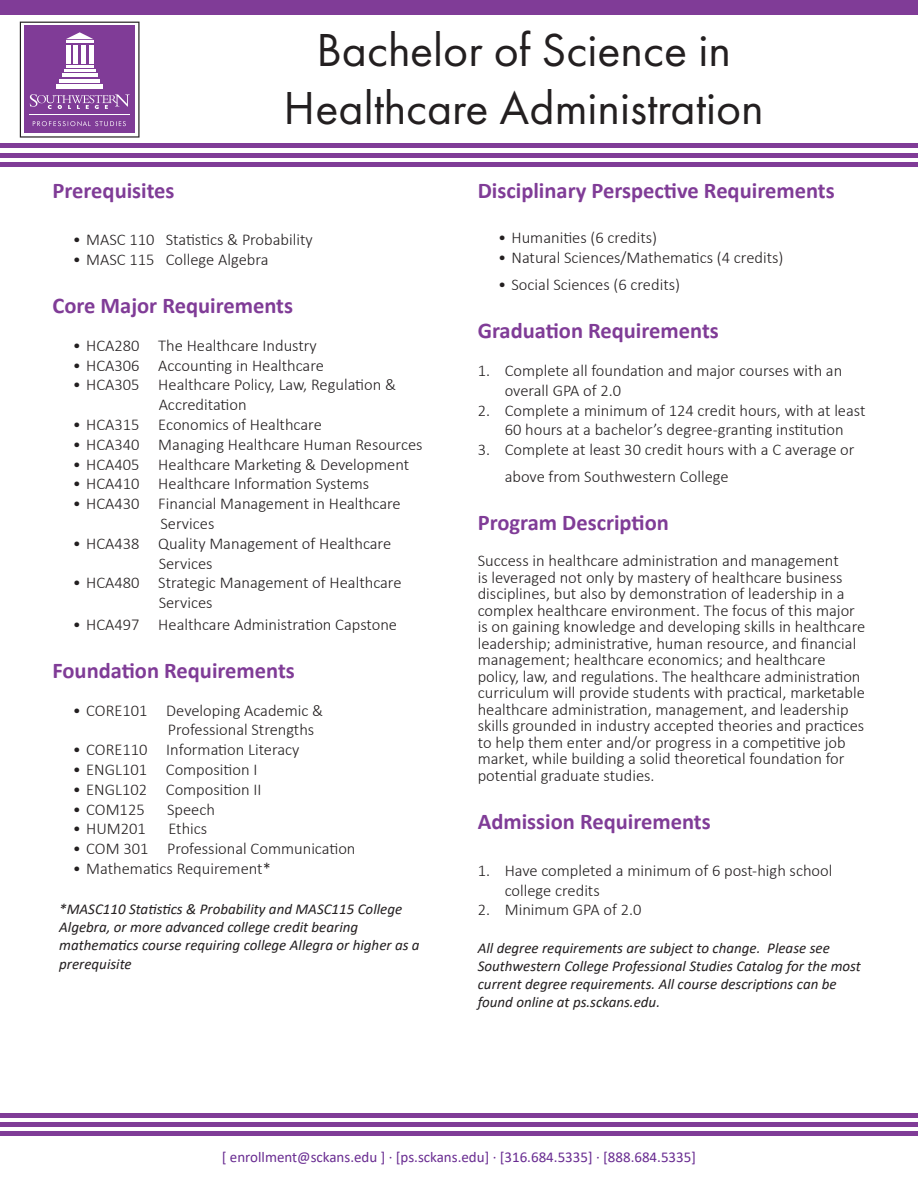
<style>
.page{position:relative;width:918px;height:1188px;background:#fff}
.page>*{position:absolute;margin:0;border:0;box-sizing:border-box;transform-origin:0 0}
.t1{font:48px "Futura PT";color:#231f20}
.t2{font:700 22.5px "Calibri";color:#803c97}
.t3{font:300 16.5px/16.5px "Calibri";color:#231f20}
.t4{font:italic 15px/18px "Calibri";color:#231f20}
.t5{font:15px "Calibri";color:#692c91}
</style>
<div class="page">
<div style="left:0;top:0;width:918px;height:14px;background:#803c97"></div>
<div style="left:0;top:162px;width:918px;height:5px;background:#803c97"></div>
<hr style="left:0;top:153px;width:918px;height:4px;background:#803c97">
<hr style="left:0;top:144px;width:918px;height:4px;background:#803c97">
<div style="left:0;top:1131px;width:918px;height:5px;background:#803c97"></div>
<div style="left:0;top:1122px;width:918px;height:5px;background:#803c97"></div>
<hr style="left:0;top:1113px;width:918px;height:4px;background:#803c97">
<svg style="left:20px;top:22px;width:120px;height:116px"></svg>
<p class="t1" style="left:316px;top:22px;width:416px">Bachelor of Science in</p>
<p class="t1" style="left:284px;top:79px;width:482px">Healthcare Administration</p>
<p class="t2" style="left:52px;top:175px;width:124px">Prerequisites</p>
<p class="t3" style="left:73px;top:231px;width:242px">• MASC 110 Statistics &amp; Probability</p>
<p class="t3" style="left:73px;top:251px;width:197px">• MASC 115 College Algebra</p>
<p class="t2" style="left:52px;top:290px;width:242px">Core Major Requirements</p>
<p class="t3" style="left:73px;top:337px;width:246px">• HCA280 The Healthcare Industry</p>
<p class="t3" style="left:73px;top:357px;width:253px">• HCA306 Accounting in Healthcare</p>
<p class="t3" style="left:159px;top:375px;width:239px;line-height:19.8px;text-indent:-86px">• HCA305 Healthcare Policy, Law, Regulation &amp;<br>Accreditation</p>
<p class="t3" style="left:73px;top:416px;width:251px">• HCA315 Economics of Healthcare</p>
<p class="t3" style="left:73px;top:436px;width:351px">• HCA340 Managing Healthcare Human Resources</p>
<p class="t3" style="left:73px;top:456px;width:338px">• HCA405 Healthcare Marketing &amp; Development</p>
<p class="t3" style="left:73px;top:475px;width:298px">• HCA410 Healthcare Information Systems</p>
<p class="t3" style="left:160px;top:494px;width:242px;line-height:19.8px;text-indent:-88px">• HCA430 Financial Management in Healthcare<br>Services</p>
<p class="t3" style="left:159px;top:533px;width:234px;line-height:19.8px;text-indent:-86px">• HCA438 Quality Management of Healthcare<br>Services</p>
<p class="t3" style="left:159px;top:573px;width:244px;line-height:19.8px;text-indent:-86px">• HCA480 Strategic Management of Healthcare<br>Services</p>
<p class="t3" style="left:73px;top:616px;width:326px">• HCA497 Healthcare Administration Capstone</p>
<p class="t2" style="left:52px;top:654px;width:244px">Foundation Requirements</p>
<p class="t3" style="left:168px;top:700px;width:157px;line-height:19.8px;text-indent:-95px">• CORE101 Developing Academic &amp;<br>Professional Strengths</p>
<p class="t3" style="left:73px;top:741px;width:228px">• CORE110 Information Literacy</p>
<p class="t3" style="left:73px;top:761px;width:186px">• ENGL101 Composition I</p>
<p class="t3" style="left:73px;top:781px;width:190px">• ENGL102 Composition II</p>
<p class="t3" style="left:73px;top:801px;width:73px">• COM125</p>
<p class="t3" style="left:167px;top:801px;width:49px">Speech</p>
<p class="t3" style="left:73px;top:820px;width:75px">• HUM201</p>
<p class="t3" style="left:168px;top:820px;width:40px">Ethics</p>
<p class="t3" style="left:73px;top:840px;width:284px">• COM 301 Professional Communication</p>
<p class="t3" style="left:73px;top:860px;width:200px">• Mathematics Requirement*</p>
<p class="t4" style="left:59px;top:899px;width:362px">*MASC110 Statistics &amp; Probability and MASC115 College<br>Algebra, or more advanced college credit bearing mathematics course requiring college Allegra or higher as a</p>
<p class="t4" style="left:59px;top:955px;width:74px">prerequisite</p>
<p class="t2" style="left:478px;top:175px;width:358px">Disciplinary Perspective Requirements</p>
<p class="t3" style="left:498px;top:229px;width:161px">• Humanities (6 credits)</p>
<p class="t3" style="left:498px;top:249px;width:287px">• Natural Sciences/Mathematics (4 credits)</p>
<p class="t3" style="left:498px;top:276px;width:184px">• Social Sciences (6 credits)</p>
<p class="t2" style="left:478px;top:315px;width:243px">Graduation Requirements</p>
<p class="t3" style="left:505px;top:360px;width:339px;line-height:19.8px;text-indent:-27px">1. Complete all foundation and major courses with an overall GPA of 2.0</p>
<p class="t3" style="left:478px;top:400px;width:389px;line-height:19.8px;text-align:center">2. Complete a minimum of 124 credit hours, with at least<br>60 hours at a bachelor’s degree-granting institution</p>
<p class="t3" style="left:505px;top:436px;width:351px;line-height:27px;text-indent:-27px">3. Complete at least 30 credit hours with a C average or above from Southwestern College</p>
<p class="t2" style="left:478px;top:507px;width:193px">Program Description</p>
<p class="t3" style="left:478px;top:553px;width:389px">Success in healthcare administration and management<br>is leveraged not only by mastery of healthcare business disciplines, but also by demonstration of leadership in a complex healthcare environment. The focus of this major is on gaining knowledge and developing skills in healthcare leadership; administrative, human resource, and financial management; healthcare economics; and healthcare policy, law, and regulations. The healthcare administration curriculum will provide students with practical, marketable healthcare administration, management, and leadership skills grounded in industry accepted theories and practices to help them enter and/or progress in a competitive job market, while building a solid theoretical foundation for potential graduate studies.</p>
<p class="t2" style="left:478px;top:806px;width:234px">Admission Requirements</p>
<p class="t3" style="left:505px;top:860px;width:329px;line-height:19.8px;text-indent:-27px">1. Have completed a minimum of 6 post-high school college credits</p>
<p class="t3" style="left:478px;top:901px;width:165px">2. Minimum GPA of 2.0</p>
<p class="t4" style="left:478px;top:938px;width:385px">All degree requirements are subject to change. Please see Southwestern College Professional Studies Catalog for the most current degree requirements. All course descriptions can be found online at ps.sckans.edu.</p>
<p class="t5" style="left:222px;top:1147px;width:476px">[ enrollment@sckans.edu ] · [ps.sckans.edu] · [316.684.5335] · [888.684.5335]</p>
</div>
